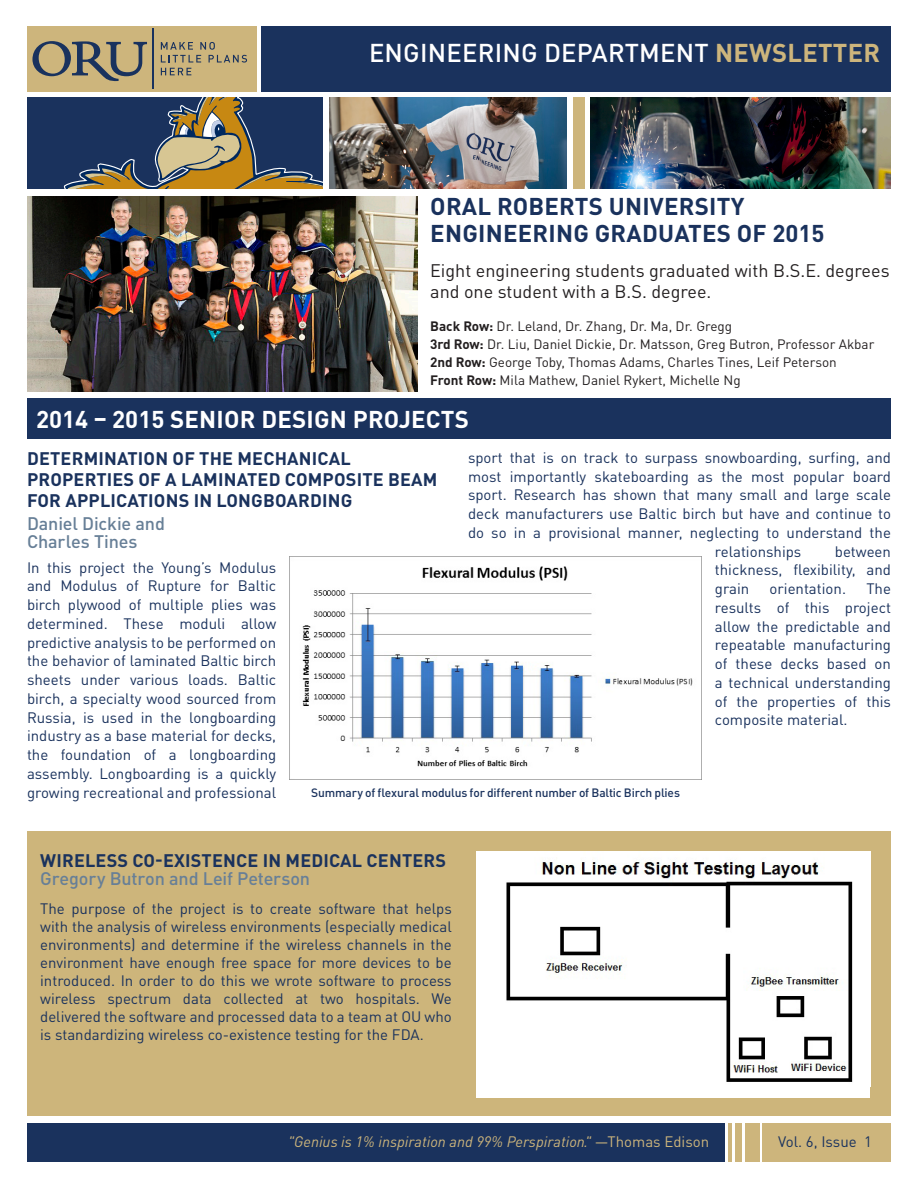
<style>
.page{position:relative;width:918px;height:1188px;background:#fff}
.page>*{position:absolute;margin:0;border:0;box-sizing:border-box;transform-origin:0 0}
.t1{font:500 25.5px "DINOT";letter-spacing:.01em;color:#fff}
.t2{font:700 24px/27px "DINOT";letter-spacing:.01em;color:#1a325d}
.t3{font:700 24px "DINOT";letter-spacing:.01em;color:#fff}
.t4{font:700 18px/21px "DINOT";letter-spacing:.01em;color:#1a325d}
.t5{font:18px/21px "DINOT";color:#231f20}
.t6{font:500 18px/18px "DINOT";letter-spacing:-.01em;color:#677f97}
.t7{font:15px/18.8px "DINOT";color:#1a325d;text-align:justify}
.t8{font:italic 15px "DINOT";color:#cdb57c}
.t9{font:15px "DINOT";color:#19325e}
.t10{font:13.5px "DINOT";color:#231f20}
.t11{font:500 12px "DINOT";letter-spacing:-.015em;color:#1a325d}
.s1{font-weight:700;color:#cdb57c}
.s2{font-weight:700}
.s3{font-style:normal}
</style>
<div class="page">
<div style="left:27px;top:26px;width:230px;height:65px;background:#cdb57c"></div>
<div style="left:262px;top:26px;width:629px;height:65px;background:#1a325d"></div>
<svg style="left:161px;top:42px;width:86px;height:33px"></svg>
<svg style="left:32px;top:41px;width:115px;height:40px"></svg>
<hr style="left:153px;top:29px;width:1px;height:60px;background:#19325e">
<div style="left:745px;top:1123px;width:14px;height:38px;background:#cdb57c"></div>
<div style="left:735px;top:1123px;width:7px;height:38px;background:#cdb57c"></div>
<hr style="left:729px;top:1123px;width:3px;height:38px;background:#cdb57c">
<div style="left:763px;top:1123px;width:128px;height:38px;background:#cdb57c"></div>
<div style="left:27px;top:1123px;width:697px;height:38px;background:#1a325d"></div>
<img style="left:329px;top:97px;width:238px;height:92px">
<img style="left:590px;top:97px;width:301px;height:92px">
<svg style="left:27px;top:97px;width:296px;height:92px;background:#4d545b"></svg>
<div style="left:573px;top:97px;width:11px;height:92px;background:#cdb57c"></div>
<img style="left:27px;top:197px;width:391px;height:195px">
<div style="left:27px;top:832px;width:864px;height:284px;background:#cdb57b"></div>
<div style="left:27px;top:398px;width:864px;height:41px;background:#1a325d"></div>
<div style="left:476px;top:851px;width:394px;height:247px;background:#fff"></div>
<img style="left:506px;top:862px;width:347px;height:220px">
<img style="left:290px;top:556px;width:411px;height:224px">
<h1 class="t1" style="left:369px;top:36px;width:513px">ENGINEERING DEPARTMENT <span class="s1">NEWSLETTER</span></h1>
<p class="t2" style="left:430px;top:192px;width:396px">ORAL ROBERTS UNIVERSITY<br>ENGINEERING GRADUATES OF 2015</p>
<p class="t5" style="left:430px;top:259px;width:461px">Eight engineering students graduated with B.S.E. degrees and one student with a B.S. degree.</p>
<p class="t10" style="left:430px;top:317px;width:304px"><span class="s2">Back Row:</span> Dr. Leland, Dr. Zhang, Dr. Ma, Dr. Gregg</p>
<p class="t10" style="left:430px;top:335px;width:446px"><span class="s2">3rd Row:</span> Dr. Liu, Daniel Dickie, Dr. Matsson, Greg Butron, Professor Akbar</p>
<p class="t10" style="left:430px;top:353px;width:408px"><span class="s2">2nd Row:</span> George Toby, Thomas Adams, Charles Tines, Leif Peterson</p>
<p class="t10" style="left:430px;top:371px;width:312px"><span class="s2">Front Row:</span> Mila Mathew, Daniel Rykert, Michelle Ng</p>
<p class="t3" style="left:36px;top:403px;width:434px">2014 – 2015 SENIOR DESIGN PROJECTS</p>
<p class="t7" style="left:468px;top:448px;width:424px">sport that is on track to surpass snowboarding, surfing, and</p>
<p class="t7" style="left:468px;top:467px;width:424px">most importantly skateboarding as the most popular board</p>
<p class="t7" style="left:468px;top:485px;width:424px">sport. Research has shown that many small and large scale</p>
<p class="t7" style="left:468px;top:504px;width:425px">deck manufacturers use Baltic birch but have and continue to</p>
<p class="t7" style="left:468px;top:523px;width:425px">do so in a provisional manner, neglecting to understand the</p>
<p class="t7" style="left:715px;top:542px;width:88px">relationships</p>
<p class="t4" style="left:27px;top:448px;width:412px">DETERMINATION OF THE MECHANICAL<br>PROPERTIES OF A LAMINATED COMPOSITE BEAM<br>FOR APPLICATIONS IN LONGBOARDING</p>
<p class="t6" style="left:27px;top:514px;width:139px">Daniel Dickie and<br>Charles Tines</p>
<p class="t7" style="left:27px;top:557px;width:251px">In this project the Young’s Modulus and Modulus of Rupture for Baltic birch plywood of multiple plies was determined. These moduli allow predictive analysis to be performed on the behavior of laminated Baltic birch sheets under various loads. Baltic birch, a specialty wood sourced from Russia, is used in the longboarding industry as a base material for decks, the foundation of a longboarding assembly. Longboarding is a quickly growing recreational and professional</p>
<p class="t7" style="left:715px;top:542px;width:178px;text-indent:120px">between thickness, flexibility, and grain</p>
<p class="t7" style="left:770px;top:579px;width:78px">orientation.</p>
<p class="t7" style="left:715px;top:579px;width:178px;text-indent:151px">The results of this project allow the predictable and repeatable manufacturing of these decks based on a technical understanding of the properties of this composite material.</p>
<p class="t11" style="left:311px;top:785px;width:370px">Summary of flexural modulus for different number of Baltic Birch plies</p>
<p class="t4" style="left:40px;top:850px;width:407px">WIRELESS CO-EXISTENCE IN MEDICAL CENTERS</p>
<p class="t6" style="left:40px;top:869px;width:271px">Gregory Butron and Leif Peterson</p>
<p class="t7" style="left:40px;top:899px;width:413px;line-height:18px">The purpose of the project is to create software that helps with the analysis of wireless environments (especially medical environments) and determine if the wireless channels in the environment have enough free space for more devices to be introduced. In order to do this we wrote software to process wireless spectrum data collected at two hospitals. We delivered the software and processed data to a team at OU who is standardizing wireless co-existence testing for the FDA.</p>
<p class="t8" style="left:288px;top:1132px;width:423px">"Genius is 1% inspiration and 99% Perspiration." <span class="s3">—Thomas Edison</span></p>
<p class="t9" style="left:778px;top:1132px;width:95px">Vol. 6, Issue 1</p>
</div>
